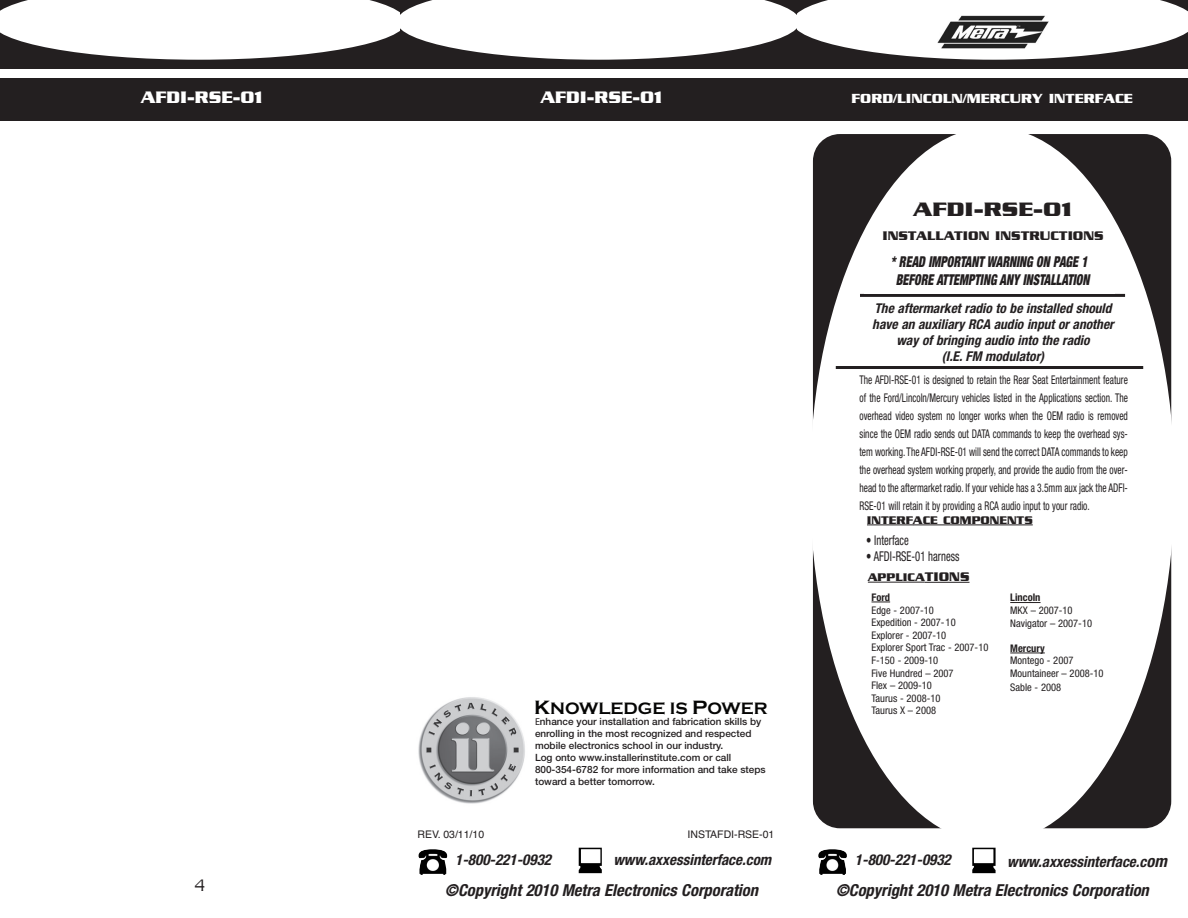
<style>
.page{position:relative;width:1188px;height:918px;background:#fff}
.page>*{position:absolute;margin:0;border:0;box-sizing:border-box;transform-origin:0 0}
.t1{font:700 21px "Serpentine";color:#231f20;scale:1.12 1}
.t2{font:700 18px "Serpentine";color:#fff}
.t3{font:300 18px "Serpentine";color:#231f20;scale:.79 1}
.t4{font:700 17.1px "Copperplate Gothic";color:#050504}
.t5{font:italic 700 condensed 16.5px "Helvetica Neue";color:#231f20}
.t6{font:italic 700 condensed 15px "Helvetica Neue";color:#231f20}
.t7{font:italic 900 condensed 15px/18px "Helvetica Neue";color:#231f20;text-align:center;scale:.79 1}
.t8{font:700 14.25px "Serpentine";color:#fff}
.t9{font:italic 700 condensed 13.5px/16.2px "Helvetica Neue";color:#231f20;text-align:center}
.t10{font:condensed 13.5px "Helvetica Neue";color:#231f20;scale:.79 1}
.t11{font:700 13.5px "Serpentine";color:#231f20}
.t12{font:condensed 12px/18px "Helvetica Neue";color:#231f20;text-align:justify;scale:.79 1}
.t13{font:700 12px "Serpentine";color:#231f20}
.t14{font:condensed 10.5px/12.6px "Helvetica Neue";color:#231f20}
.t15{font:10.5px "Helvetica";color:#231f20}
.t16{font:700 condensed 10.5px "Helvetica Neue";color:#231f20}
.t17{font:500 10.05px/12px "Helvetica Neue";color:#231f20}
.s1{font-size:19.95px}
.s2{font-family:"Myriad";font-weight:400}
.s3{font-size:13.5px}
.s4{font-size:16.5px}
</style>
<div class="page">
<div style="left:796px;top:0;width:392px;height:69px;background:#231f20"></div>
<div style="left:796px;top:78px;width:392px;height:42px;background:#231f20"></div>
<div style="left:813px;top:134px;width:358px;height:694px;background:#231f20;border-radius:27px"></div>
<div style="left:810px;top:127px;width:364px;height:716px;background:#fff;border-radius:50%"></div>
<img style="left:818px;top:849px;width:29px;height:26px">
<img style="left:972px;top:847px;width:24px;height:26px">
<img style="left:419px;top:849px;width:28px;height:26px">
<img style="left:579px;top:847px;width:23px;height:26px">
<div style="left:0;top:0;width:403px;height:69px;background:#231f20"></div>
<div style="left:0;top:78px;width:403px;height:42px;background:#231f20"></div>
<div style="left:401px;top:0;width:396px;height:69px;background:#231f20"></div>
<svg style="left:0;top:0;width:1188px;height:60px"></svg>
<div style="left:401px;top:78px;width:396px;height:42px;background:#231f20"></div>
<hr style="left:860px;top:294px;width:265px;height:3px;background:#231f20">
<hr style="left:836px;top:366px;width:307px;height:3px;background:#231f20">
<hr style="left:867px;top:525px;width:46px;height:1px;background:#231f20">
<hr style="left:913px;top:525px;width:120px;height:1px;background:#231f20">
<hr style="left:868px;top:582px;width:57px;height:1px;background:#231f20">
<hr style="left:925px;top:582px;width:45px;height:1px;background:#231f20">
<svg style="left:872px;top:602px;width:18px;height:1px"></svg>
<hr style="left:1010px;top:602px;width:31px;height:1px;background:#231f20">
<hr style="left:1010px;top:653px;width:30px;height:1px;background:#231f20">
<img style="left:418px;top:697px;width:107px;height:107px">
<h2 class="t2" style="left:141px;top:92px;width:124px">AFDI-RSE-01</h2>
<h2 class="t2" style="left:541px;top:92px;width:124px">AFDI-RSE-01</h2>
<h3 class="t4" style="left:534px;top:699px;width:235px"><span class="s1">K</span>NOWLEDGE IS <span class="s1">P</span>OWER</h3>
<p class="t17" style="left:535px;top:716px;width:232px"><span class="s2">E</span>nhance your installation and fabrication skills by enrolling in the most recognized and espected mobile electronics school in our industry.<br>Log onto www.installerinstitute.com o ca 800-354-6782 for more information and ake steps toward a better tomorrow.</p>
<p class="t15" style="left:418px;top:828px;width:68px">REV. 03/11/10</p>
<p class="t15" style="left:688px;top:828px;width:88px">INSTAFDI-RSE-01</p>
<h2 class="t3" style="left:195px;top:880px;width:13px">4</h2>
<p class="t6" style="left:455px;top:855px;width:97px">1-800-221-0932</p>
<p class="t6" style="left:613px;top:855px;width:159px">www.axxessinterface.com</p>
<h3 class="t5" style="left:445px;top:884px;width:315px">©Copyright 2010 Metra Electronics Corporation</h3>
<p class="t8" style="left:852px;top:94px;width:283px">FORD/LINCOLN/MERCURY INTERFACE</p>
<h1 class="t1" style="left:913px;top:202px;width:144px">AFDI-RSE-01</h1>
<p class="t11" style="left:882px;top:231px;width:223px">INSTALLATION INSTRUCTIONS</p>
<p class="t7" style="left:891px;top:254px;width:253px">* READ IMPORTANT WARNING ON PAGE 1<br>BEFORE ATTEMPTING ANY INSTALLATION</p>
<p class="t9" style="left:872px;top:301px;width:243px">The aftermarket radio to be installed should have an auxiliary RCA audio input or another way of bringing audio into the radio<br>(I.E. FM modulator)</p>
<p class="t12" style="left:860px;top:371px;width:341px">The AFDI-RSE-01 is designed to retain the Rear Seat Entertainment feature of the Ford/Lincoln/Mercury vehicles listed in the Applications section. The overhead video system no longer works when the OEM radio is removed since the OEM radio sends out DATA commands to keep the overhead sys&shy;tem working. The AFDI-RSE-01 will send the correct DATA commands to keep the overhead system working properly, and provide the audio from the over&shy;head to the aftermarket radio. If your vehicle has a 3.5mm aux jack the ADFI-RSE-01 will retain it by providing a RCA audio input to your radio.</p>
<p class="t13" style="left:867px;top:516px;width:167px">INTERFACE COMPONENTS</p>
<p class="t10" style="left:866px;top:535px;width:55px">• Interface</p>
<p class="t10" style="left:866px;top:551px;width:120px">• AFDI-RSE-01 harness</p>
<p class="t16" style="left:872px;top:593px;width:20px">Ford</p>
<p class="t14" style="left:872px;top:604px;width:118px">Edge - 2007-10<br>Expedition - 2007-10<br>Explorer - 2007-10<br>Explorer Sport Trac - 2007-10<br>F-150 - 2009-10<br>Five Hundred – 2007<br>Flex – 2009-10<br>Taurus - 2008-10<br>Taurus X – 2008</p>
<p class="t13" style="left:868px;top:573px;width:103px">APPLICA<span class="s3">TIONS</span></p>
<p class="t16" style="left:1010px;top:594px;width:32px">Lincoln</p>
<p class="t14" style="left:1010px;top:605px;width:83px">MKX – 2007-10<br>Navigator – 2007-10</p>
<p class="t16" style="left:1010px;top:644px;width:36px">Mercury</p>
<p class="t14" style="left:1010px;top:655px;width:95px">Montego - 2007<br>Mountaineer – 2008-10</p>
<p class="t14" style="left:1010px;top:682px;width:52px">Sable - 2008</p>
<p class="t6" style="left:855px;top:855px;width:97px">1-800-221-0932</p>
<p class="t6" style="left:1007px;top:856px;width:161px">www.axxessinterface.c<span class="s4">om</span></p>
<h3 class="t5" style="left:836px;top:884px;width:315px">©Copyright 2010 Metra Electronics Corporation</h3>
</div>
